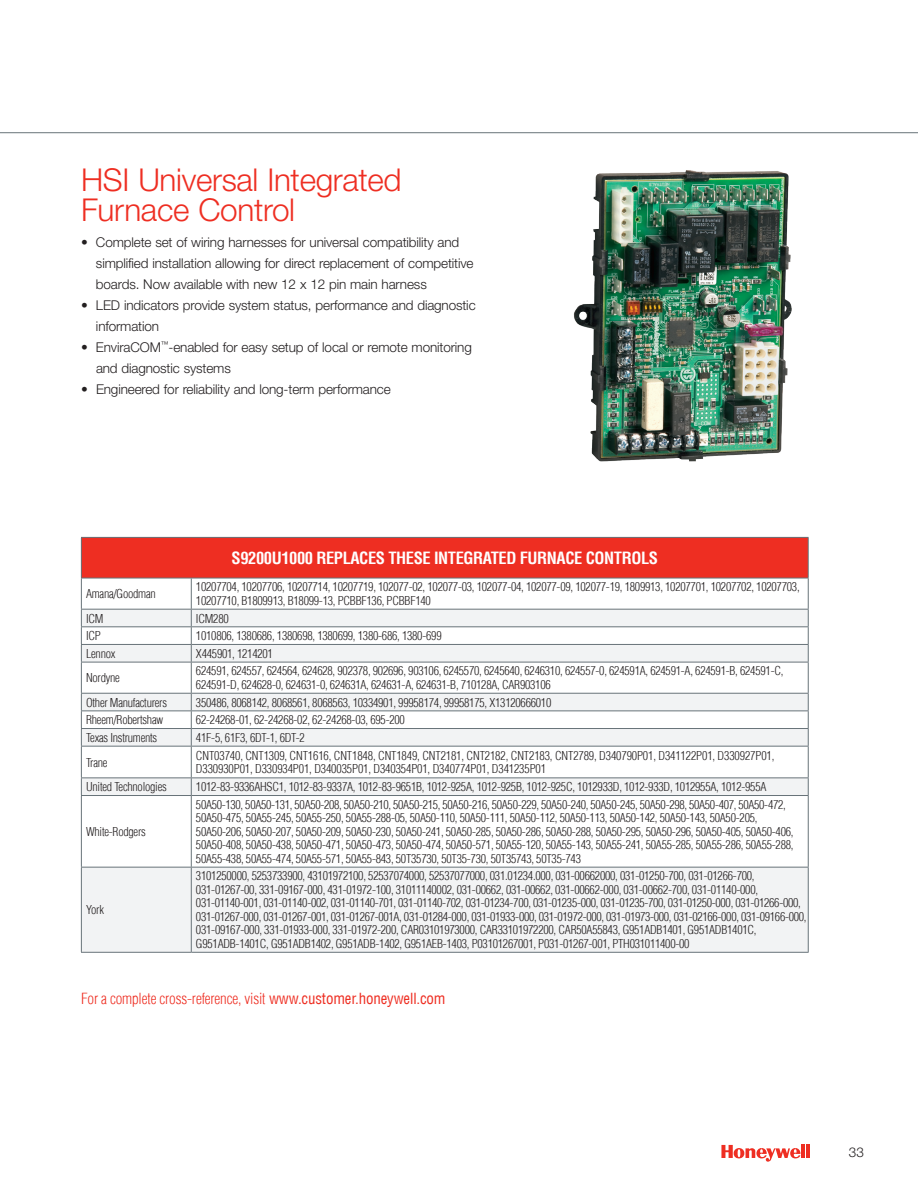
<style>
.page{position:relative;width:918px;height:1188px;background:#fff}
.page>*{position:absolute;margin:0;border:0;box-sizing:border-box;transform-origin:0 0}
.t1{font:300 31.5px/30px "Helvetica Neue LT Std";letter-spacing:-.01em;color:#ee2e22}
.t2{font:700 condensed 16.5px "Helvetica LT";letter-spacing:-.025em;color:#fff}
.t3{font:300 condensed 15px "Helvetica LT";letter-spacing:-.01em;color:#ee2e22}
.t4{font:300 13.5px/21px "Helvetica Neue LT Std";letter-spacing:-.01em;color:#231f20}
.t5{font:300 condensed 12px/13.5px "Helvetica LT";letter-spacing:-.02em;color:#231f20}
.s1{font-weight:400}
</style>
<div class="page">
<hr style="left:801px;top:1145px;width:4px;height:13px;background:#ee2e22">
<hr style="left:806px;top:1145px;width:4px;height:13px;background:#ee2e22">
<svg style="left:721px;top:1145px;width:79px;height:17px"></svg>
<svg style="left:0;top:132px;width:918px;height:1px"></svg>
<div style="left:81px;top:537px;width:727px;height:41px;background:#ee2e22"></div>
<svg style="left:82px;top:610px;width:726px;height:342px;fill:#f2f3f4"></svg>
<hr style="left:81px;top:537px;width:110px;height:1px;background:#687379">
<hr style="left:81px;top:538px;width:1px;height:40px;background:#687379">
<hr style="left:191px;top:537px;width:618px;height:1px;background:#687379">
<hr style="left:808px;top:538px;width:1px;height:40px;background:#687379">
<hr style="left:81px;top:578px;width:110px;height:1px;background:#687379">
<hr style="left:81px;top:578px;width:1px;height:31px;background:#687379">
<hr style="left:191px;top:578px;width:618px;height:1px;background:#687379">
<hr style="left:191px;top:578px;width:1px;height:31px;background:#687379">
<hr style="left:808px;top:578px;width:1px;height:31px;background:#687379">
<hr style="left:81px;top:609px;width:110px;height:1px;background:#687379">
<hr style="left:191px;top:609px;width:618px;height:1px;background:#687379">
<hr style="left:81px;top:626px;width:110px;height:1px;background:#687379">
<hr style="left:191px;top:626px;width:618px;height:1px;background:#687379">
<hr style="left:81px;top:644px;width:110px;height:1px;background:#687379">
<svg style="left:81px;top:610px;width:1px;height:52px"></svg>
<hr style="left:191px;top:644px;width:618px;height:1px;background:#687379">
<svg style="left:191px;top:610px;width:1px;height:52px"></svg>
<svg style="left:808px;top:610px;width:1px;height:52px"></svg>
<hr style="left:81px;top:662px;width:110px;height:1px;background:#687379">
<hr style="left:81px;top:662px;width:1px;height:31px;background:#687379">
<hr style="left:191px;top:662px;width:618px;height:1px;background:#687379">
<hr style="left:191px;top:662px;width:1px;height:31px;background:#687379">
<hr style="left:808px;top:662px;width:1px;height:31px;background:#687379">
<hr style="left:81px;top:693px;width:110px;height:1px;background:#687379">
<hr style="left:191px;top:693px;width:618px;height:1px;background:#687379">
<hr style="left:81px;top:711px;width:110px;height:1px;background:#687379">
<hr style="left:191px;top:711px;width:618px;height:1px;background:#687379">
<hr style="left:81px;top:728px;width:110px;height:1px;background:#687379">
<svg style="left:81px;top:694px;width:1px;height:52px"></svg>
<hr style="left:191px;top:728px;width:618px;height:1px;background:#687379">
<svg style="left:191px;top:694px;width:1px;height:52px"></svg>
<svg style="left:808px;top:694px;width:1px;height:52px"></svg>
<hr style="left:81px;top:746px;width:110px;height:1px;background:#687379">
<hr style="left:81px;top:747px;width:1px;height:30px;background:#687379">
<hr style="left:191px;top:746px;width:618px;height:1px;background:#687379">
<hr style="left:191px;top:747px;width:1px;height:30px;background:#687379">
<hr style="left:808px;top:747px;width:1px;height:30px;background:#687379">
<hr style="left:81px;top:777px;width:110px;height:1px;background:#687379">
<svg style="left:81px;top:778px;width:1px;height:17px"></svg>
<hr style="left:191px;top:777px;width:618px;height:1px;background:#687379">
<svg style="left:191px;top:778px;width:1px;height:17px"></svg>
<svg style="left:808px;top:778px;width:1px;height:17px"></svg>
<hr style="left:81px;top:795px;width:110px;height:1px;background:#687379">
<hr style="left:81px;top:796px;width:1px;height:71px;background:#687379">
<hr style="left:191px;top:795px;width:618px;height:1px;background:#687379">
<hr style="left:191px;top:796px;width:1px;height:71px;background:#687379">
<hr style="left:808px;top:796px;width:1px;height:71px;background:#687379">
<hr style="left:81px;top:867px;width:110px;height:1px;background:#687379">
<hr style="left:81px;top:868px;width:1px;height:84px;background:#687379">
<hr style="left:191px;top:867px;width:618px;height:1px;background:#687379">
<hr style="left:191px;top:868px;width:1px;height:84px;background:#687379">
<hr style="left:808px;top:868px;width:1px;height:84px;background:#687379">
<hr style="left:81px;top:952px;width:110px;height:1px;background:#687379">
<hr style="left:191px;top:952px;width:618px;height:1px;background:#687379">
<img style="left:573px;top:170px;width:219px;height:292px">
<h1 class="t1" style="left:81px;top:165px;width:322px">HSI Universal Integrated<br>Furnace Control</h1>
<p class="t4" style="left:96px;top:231px;width:379px;text-indent:-15px">• Complete set of wiring harnesses for universal compatibility and simplified installation allowing for direct replacement of competitive boards. Now available with new 12 x 12 pin main harness</p>
<p class="t4" style="left:96px;top:294px;width:381px;text-indent:-15px">• LED indicators provide system status, performance and diagnostic information</p>
<p class="t4" style="left:96px;top:336px;width:377px;text-indent:-15px">• EnviraCOM<sup>™</sup>-enabled for easy setup of local or remote monitoring and diagnostic systems</p>
<p class="t4" style="left:81px;top:378px;width:311px">• Engineered for reliability and long-term performance</p>
<h2 class="t2" style="left:232px;top:548px;width:428px">S9200U1000 REPLACES THESE INTEGRATED FURNACE CONTROLS</h2>
<p class="t5" style="left:86px;top:587px;width:71px">Amana/Goodman</p>
<p class="t5" style="left:196px;top:580px;width:605px">10207704, 10207706, 10207714, 10207719, 102077-02, 102077-03, 102077-04, 102077-09, 102077-19, 1809913, 10207701, 10207702, 10207703,<br>10207710, B1809913, B18099-13, PCBBF136, PCBBF140</p>
<p class="t5" style="left:86px;top:611px;width:19px">ICM</p>
<p class="t5" style="left:196px;top:611px;width:34px">ICM280</p>
<p class="t5" style="left:86px;top:629px;width:16px">ICP</p>
<p class="t5" style="left:196px;top:629px;width:247px">1010806, 1380686, 1380698, 1380699, 1380-686, 1380-699</p>
<p class="t5" style="left:86px;top:647px;width:31px">Lennox</p>
<p class="t5" style="left:196px;top:647px;width:78px">X445901, 1214201</p>
<p class="t5" style="left:86px;top:671px;width:35px">Nordyne</p>
<p class="t5" style="left:196px;top:664px;width:589px">624591, 624557, 624564, 624628, 902378, 902696, 903106, 6245570, 6245640, 6246310, 624557-0, 624591A, 624591-A, 624591-B, 624591-C,<br>624591-D, 624628-0, 624631-0, 624631A, 624631-A, 624631-B, 710128A, CAR903106</p>
<p class="t5" style="left:86px;top:695px;width:82px">Other Manufacturers</p>
<p class="t5" style="left:196px;top:695px;width:357px">350486, 8068142, 8068561, 8068563, 10334901, 99958174, 99958175, X13120666010</p>
<p class="t5" style="left:86px;top:713px;width:79px">Rheem/Robertshaw</p>
<p class="t5" style="left:196px;top:713px;width:210px">62-24268-01, 62-24268-02, 62-24268-03, 695-200</p>
<p class="t5" style="left:86px;top:731px;width:73px">Texas Instruments</p>
<p class="t5" style="left:196px;top:731px;width:110px">41F-5, 61F3, 6DT-1, 6DT-2</p>
<p class="t5" style="left:86px;top:755px;width:23px">Trane</p>
<p class="t5" style="left:196px;top:749px;width:580px">CNT03740, CNT1309, CNT1616, CNT1848, CNT1849, CNT2181, CNT2182, CNT2183, CNT2789, D340790P01, D341122P01, D330927P01,<br>D330930P01, D330934P01, D340035P01, D340354P01, D340774P01, D341235P01</p>
<p class="t5" style="left:86px;top:780px;width:82px">United Technologies</p>
<p class="t5" style="left:196px;top:780px;width:572px">1012-83-9336AHSC1, 1012-83-9337A, 1012-83-9651B, 1012-925A, 1012-925B, 1012-925C, 1012933D, 1012-933D, 1012955A, 1012-955A</p>
<p class="t5" style="left:86px;top:825px;width:61px">White-Rodgers</p>
<p class="t5" style="left:196px;top:798px;width:599px">50A50-130, 50A50-131, 50A50-208, 50A50-210, 50A50-215, 50A50-216, 50A50-229, 50A50-240, 50A50-245, 50A50-298, 50A50-407, 50A50-472, 50A50-475, 50A55-245, 50A55-250, 50A55-288-05, 50A50-110, 50A50-111, 50A50-112, 50A50-113, 50A50-142, 50A50-143, 50A50-205, 50A50-206, 50A50-207, 50A50-209, 50A50-230, 50A50-241, 50A50-285, 50A50-286, 50A50-288, 50A50-295, 50A50-296, 50A50-405, 50A50-406, 50A50-408, 50A50-438, 50A50-471, 50A50-473, 50A50-474, 50A50-571, 50A55-120, 50A55-143, 50A55-241, 50A55-285, 50A55-286, 50A55-288, 50A55-438, 50A55-474, 50A55-571, 50A55-843, 50T35730, 50T35-730, 50T35743, 50T35-743</p>
<p class="t5" style="left:86px;top:903px;width:19px">York</p>
<p class="t5" style="left:196px;top:869px;width:612px">3101250000, 5253733900, 43101972100, 52537074000, 52537077000, 031.01234.000, 031-00662000, 031-01250-700, 031-01266-700, 031-01267-00, 331-09167-000, 431-01972-100, 31011140002, 031-00662, 031-00662, 031-00662-000, 031-00662-700, 031-01140-000, 031-01140-001, 031-01140-002, 031-01140-701, 031-01140-702, 031-01234-700, 031-01235-000, 031-01235-700, 031-01250-000, 031-01266-000, 031-01267-000, 031-01267-001, 031-01267-001A, 031-01284-000, 031-01933-000, 031-01972-000, 031-01973-000, 031-02166-000, 031-09166-000, 031-09167-000, 331-01933-000, 331-01972-200, CAR03101973000, CAR33101972200, CAR50A55843, G951ADB1401, G951ADB1401C, G951ADB-1401C, G951ADB1402, G951ADB-1402, G951AEB-1403, P03101267001, P031-01267-001, PTH031011400-00</p>
<p class="t3" style="left:81px;top:989px;width:366px">For a complete cross-reference, visit <span class="s1">www.customer.honeywell.com</span></p>
<p class="t4" style="left:849px;top:1142px;width:17px">33</p>
</div>
